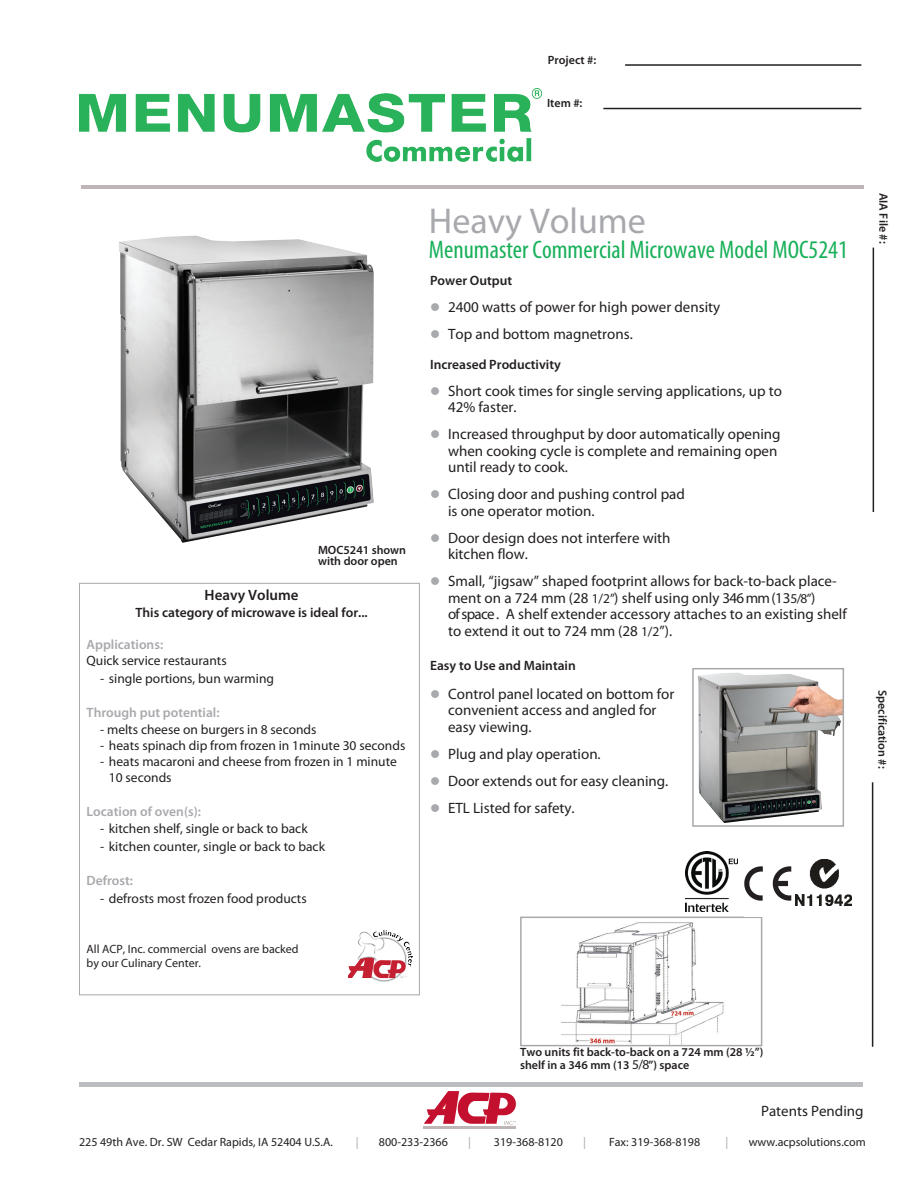
<style>
.page{position:relative;width:918px;height:1188px;background:#fff}
.page>*{position:absolute;margin:0;border:0;box-sizing:border-box;transform-origin:0 0}
.t1{font:36px "Myriad Pro";color:#a8a9ad}
.t2{font:condensed 25.5px "Myriad Pro";color:#18b059}
.t3{font:15px/16.5px "Myriad Pro";color:#231f20}
.t4{font:600 15px "Myriad Pro";color:#231f20}
.t5{font:13.5px/16.2px "Myriad Pro";color:#231f20}
.t6{font:600 13.5px "Myriad Pro";color:#231f20}
.t7{font:600 13.5px "Myriad Pro";color:#a8a9ad}
.t8{font:12px/13.5px "Myriad Pro";color:#231f20}
.t9{font:600 12px/10.5px "Myriad Pro";color:#231f20}
.t10{font:12px "Myriad Pro";color:#a8a9ad}
.s1{color:#a8a9ad}
.s2{font-size:13.5px}
.s3{font-weight:400;font-size:13.5px}
</style>
<div class="page">
<div style="left:79px;top:583px;width:341px;height:412px;background:#fff;border:1px solid #a8a9ad"></div>
<img style="left:79px;top:88px;width:463px;height:73px">
<hr style="left:423px;top:1126px;width:93px;height:2px;background:#beb6b6">
<svg style="left:424px;top:1091px;width:92px;height:34px"></svg>
<hr style="left:79px;top:1082px;width:783px;height:4px;background:#bcbdc0">
<hr style="left:603px;top:108px;width:258px;height:1px;background:#231f20">
<hr style="left:625px;top:64px;width:236px;height:2px;background:#231f20">
<hr style="left:873px;top:248px;width:1px;height:264px;background:#231f20">
<hr style="left:872px;top:782px;width:1px;height:265px;background:#231f20">
<img style="left:119px;top:235px;width:255px;height:308px">
<img style="left:348px;top:930px;width:65px;height:52px">
<img style="left:561px;top:922px;width:163px;height:121px">
<div style="left:520px;top:917px;width:242px;height:129px;border:2px solid #a8a9ad"></div>
<img style="left:698px;top:673px;width:143px;height:150px">
<div style="left:692px;top:668px;width:152px;height:159px;border:2px solid #a8a9ad"></div>
<img style="left:686px;top:851px;width:51px;height:60px">
<img style="left:744px;top:867px;width:48px;height:33px">
<hr style="left:81px;top:185px;width:783px;height:4px;background:#beb6b6">
<img style="left:795px;top:860px;width:56px;height:45px">
<p class="t9" style="left:548px;top:54px;width:50px">Project #:</p>
<p class="t9" style="left:547px;top:97px;width:37px">Item #:</p>
<p class="t9" style="left:318px;top:545px;width:90px">MOC5241 shown with door open</p>
<p class="t4" style="left:205px;top:586px;width:95px">Heavy Volume</p>
<p class="t6" style="left:135px;top:604px;width:234px">This category of microwave is ideal for...</p>
<p class="t7" style="left:87px;top:636px;width:78px">Applications:</p>
<p class="t5" style="left:87px;top:652px;width:142px">Quick service restaurants</p>
<p class="t5" style="left:100px;top:670px;width:175px">- single portions, bun warming</p>
<p class="t7" style="left:87px;top:704px;width:134px">Through put potential:</p>
<p class="t5" style="left:100px;top:721px;width:218px">- melts cheese on burgers in 8 seconds</p>
<p class="t5" style="left:100px;top:737px;width:307px">- heats spinach dip from frozen in 1minute 30 seconds</p>
<p class="t5" style="left:109px;top:753px;width:290px;text-indent:-9px">- heats macaroni and cheese from frozen in 1 minute<br>10 seconds</p>
<p class="t7" style="left:87px;top:803px;width:116px">Location of oven(s):</p>
<p class="t5" style="left:100px;top:820px;width:209px">- kitchen shelf, single or back to back</p>
<p class="t5" style="left:100px;top:838px;width:226px">- kitchen counter, single or back to back</p>
<p class="t7" style="left:87px;top:872px;width:48px">Defrost:</p>
<p class="t5" style="left:100px;top:890px;width:208px">- defrosts most frozen food products</p>
<p class="t8" style="left:87px;top:942px;width:213px">All ACP, Inc. commercial ovens are backed by our Culinary Center.</p>
<h1 class="t1" style="left:429px;top:198px;width:219px">Heavy Volume</h1>
<h2 class="t2" style="left:429px;top:234px;width:420px">Menumaster Commercial Microwave Model MOC5241</h2>
<p class="t6" style="left:430px;top:272px;width:84px">Power Output</p>
<p class="t3" style="left:430px;top:298px;width:292px"><span class="s1">●</span> 2400 watts of power for high power density</p>
<p class="t3" style="left:430px;top:325px;width:204px"><span class="s1">●</span> Top and bottom magnetrons.</p>
<p class="t6" style="left:430px;top:356px;width:132px">Increased Productivity</p>
<p class="t3" style="left:448px;top:382px;width:335px;text-indent:-18px"><span class="s1">●</span> Short cook times for single serving applications, up to<br>42% faster.</p>
<p class="t3" style="left:448px;top:426px;width:334px;text-indent:-18px"><span class="s1">●</span> Increased throughput by door automatically opening when cooking cycle is complete and remaining open until ready to cook.</p>
<p class="t3" style="left:448px;top:486px;width:238px;text-indent:-18px"><span class="s1">●</span> Closing door and pushing control pad is one operator motion.</p>
<p class="t3" style="left:448px;top:529px;width:224px;text-indent:-18px"><span class="s1">●</span> Door design does not interfere with kitchen flow.</p>
<p class="t3" style="left:448px;top:573px;width:400px;text-indent:-18px"><span class="s1">●</span> Small, “jigsaw” shaped footprint allows for back-to-back place&shy;ment on a 724 mm (28 <span class="s2">1/2”</span>) shelf using only 346 mm(13<span class="s2">5/8”</span>)<br>of space . A shelf extender accessory attaches to an existing shelf to extend it out to 724 mm (28 <span class="s2">1/2</span>”).</p>
<p class="t6" style="left:430px;top:657px;width:147px">Easy to Use and Maintain</p>
<p class="t3" style="left:448px;top:685px;width:228px;text-indent:-18px"><span class="s1">●</span> Control panel located on bottom for convenient access and angled for easy viewing.</p>
<p class="t3" style="left:430px;top:745px;width:172px"><span class="s1">●</span> Plug and play operation.</p>
<p class="t3" style="left:430px;top:772px;width:240px"><span class="s1">●</span> Door extends out for easy cleaning.</p>
<p class="t3" style="left:430px;top:799px;width:146px"><span class="s1">●</span> ETL Listed for safety.</p>
<p class="t9" style="left:889px;top:193px;width:52px;rotate:90deg">AIA File #:</p>
<p class="t9" style="left:888px;top:690px;width:80px;rotate:90deg">Specification #:</p>
<p class="t9" style="left:520px;top:1045px;width:245px;line-height:13.5px">Two units fit back-to-back on a 724 mm (28 ½”) shelf in a 346 mm (13 <span class="s3">5/8</span>”) space</p>
<p class="t3" style="left:761px;top:1102px;width:104px">Patents Pending</p>
<p class="t8" style="left:79px;top:1135px;width:255px">225 49th Ave. Dr. SW Cedar Rapids, IA 52404 U.S.A.</p>
<p class="t10" style="left:356px;top:1134px;width:4px">|</p>
<p class="t8" style="left:379px;top:1135px;width:70px">800-233-2366</p>
<p class="t10" style="left:468px;top:1134px;width:4px">|</p>
<p class="t8" style="left:494px;top:1135px;width:70px">319-368-8120</p>
<p class="t10" style="left:583px;top:1134px;width:4px">|</p>
<p class="t8" style="left:609px;top:1135px;width:93px">Fax: 319-368-8198</p>
<p class="t10" style="left:726px;top:1134px;width:4px">|</p>
<p class="t8" style="left:749px;top:1135px;width:118px">www.acpsolutions.com</p>
</div>
